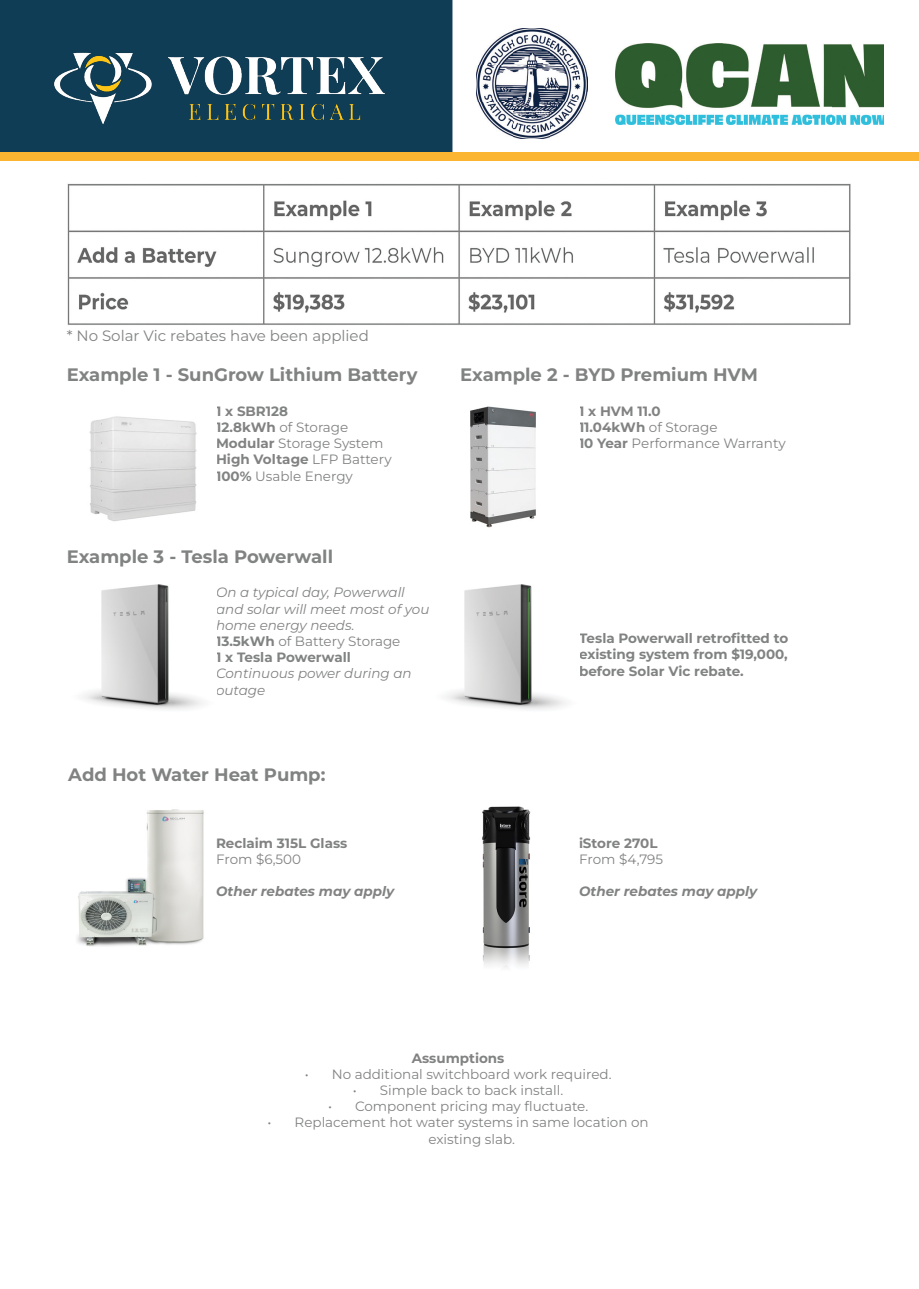
<style>
.page{position:relative;width:919px;height:1289px;background:#fff}
.page>*{position:absolute;margin:0;border:0;box-sizing:border-box;transform-origin:0 0}
.t1{font:700 18px "Montserrat";color:#818282}
.t2{font:15px "Montserrat";color:#818282}
.t3{font:13.5px/16.2px "Montserrat";color:#818282}
.t4{font:700 13.5px/16.2px "Montserrat";color:#818282;text-align:justify}
.t5{font:italic 13.5px/16.2px "Montserrat";color:#818282}
.t6{font:italic 700 13.5px "Montserrat";color:#818282}
.s1{font-weight:700}
.s2{font-weight:400}
</style>
<div class="page">
<img style="left:67px;top:183px;width:784px;height:142px">
<img style="left:89px;top:416px;width:108px;height:105px">
<img style="left:470px;top:406px;width:66px;height:122px">
<img style="left:83px;top:584px;width:120px;height:126px">
<img style="left:446px;top:584px;width:120px;height:126px">
<img style="left:77px;top:809px;width:127px;height:138px">
<img style="left:482px;top:806px;width:49px;height:162px">
<div style="left:1px;top:1px;width:450px;height:158px;background:#0f3d55"></div>
<div style="left:0;top:153px;width:918px;height:8px;background:#fcb531"></div>
<img style="left:476px;top:28px;width:111px;height:111px">
<img style="left:615px;top:43px;width:268px;height:81px">
<img style="left:35px;top:0;width:382px;height:153px">
<p class="t2" style="left:67px;top:325px;width:303px">* No Solar Vic rebates have been applied</p>
<p class="t1" style="left:67px;top:363px;width:352px">Example 1 - SunGrow Lithium Battery</p>
<p class="t1" style="left:460px;top:363px;width:299px">Example 2 - BYD Premium HVM</p>
<p class="t4" style="left:216px;top:402px;width:73px">1 x SBR128</p>
<p class="t3" style="left:216px;top:419px;width:134px"><span class="s1">12.8kWh</span> of Storage</p>
<p class="t3" style="left:216px;top:435px;width:169px"><span class="s1">Modular</span> Storage System</p>
<p class="t4" style="left:216px;top:451px;width:177px">High Voltage <span class="s2">LFP Battery</span></p>
<p class="t3" style="left:216px;top:467px;width:138px"><span class="s1">100%</span> Usable Energy</p>
<p class="t1" style="left:67px;top:544px;width:268px">Example 3 - Tesla Powerwall</p>
<p class="t5" style="left:216px;top:584px;width:220px">On a typical day, Powerwall and solar will meet most of your home energy needs.</p>
<p class="t3" style="left:216px;top:632px;width:186px"><span class="s1">13.5kWh</span> of Battery Storage</p>
<p class="t4" style="left:216px;top:649px;width:136px">1 x Tesla Powerwall</p>
<p class="t5" style="left:216px;top:665px;width:197px">Continuous power during an outage</p>
<p class="t1" style="left:68px;top:763px;width:258px">Add Hot Water Heat Pump:</p>
<p class="t4" style="left:216px;top:834px;width:133px">Reclaim 315L Glass</p>
<p class="t3" style="left:216px;top:850px;width:87px">From $6,500</p>
<p class="t6" style="left:216px;top:882px;width:180px">Other rebates may apply</p>
<p class="t4" style="left:579px;top:402px;width:83px">1 x HVM 11.0</p>
<p class="t3" style="left:579px;top:419px;width:140px"><span class="s1">11.04kWh</span> of Storage</p>
<p class="t3" style="left:579px;top:435px;width:208px"><span class="s1">10 Year</span> Performance Warranty</p>
<p class="t4" style="left:579px;top:630px;width:211px">Tesla Powerwall retrofitted to existing system from $19,000, before Solar Vic rebate.</p>
<p class="t4" style="left:579px;top:834px;width:80px">iStore 270L</p>
<p class="t3" style="left:579px;top:850px;width:86px">From $4,795</p>
<p class="t6" style="left:579px;top:882px;width:180px">Other rebates may apply</p>
<p class="t4" style="left:412px;top:1049px;width:94px">Assumptions</p>
<p class="t3" style="left:305px;top:1065px;width:308px">• No additional switchboard work required.</p>
<p class="t3" style="left:353px;top:1081px;width:212px">• Simple back to back install.</p>
<p class="t3" style="left:328px;top:1097px;width:262px">• Component pricing may fluctuate.</p>
<p class="t3" style="left:428px;top:1114px;width:222px;text-indent:-161px">• Replacement hot water systems in same location on existing slab.</p>
</div>
